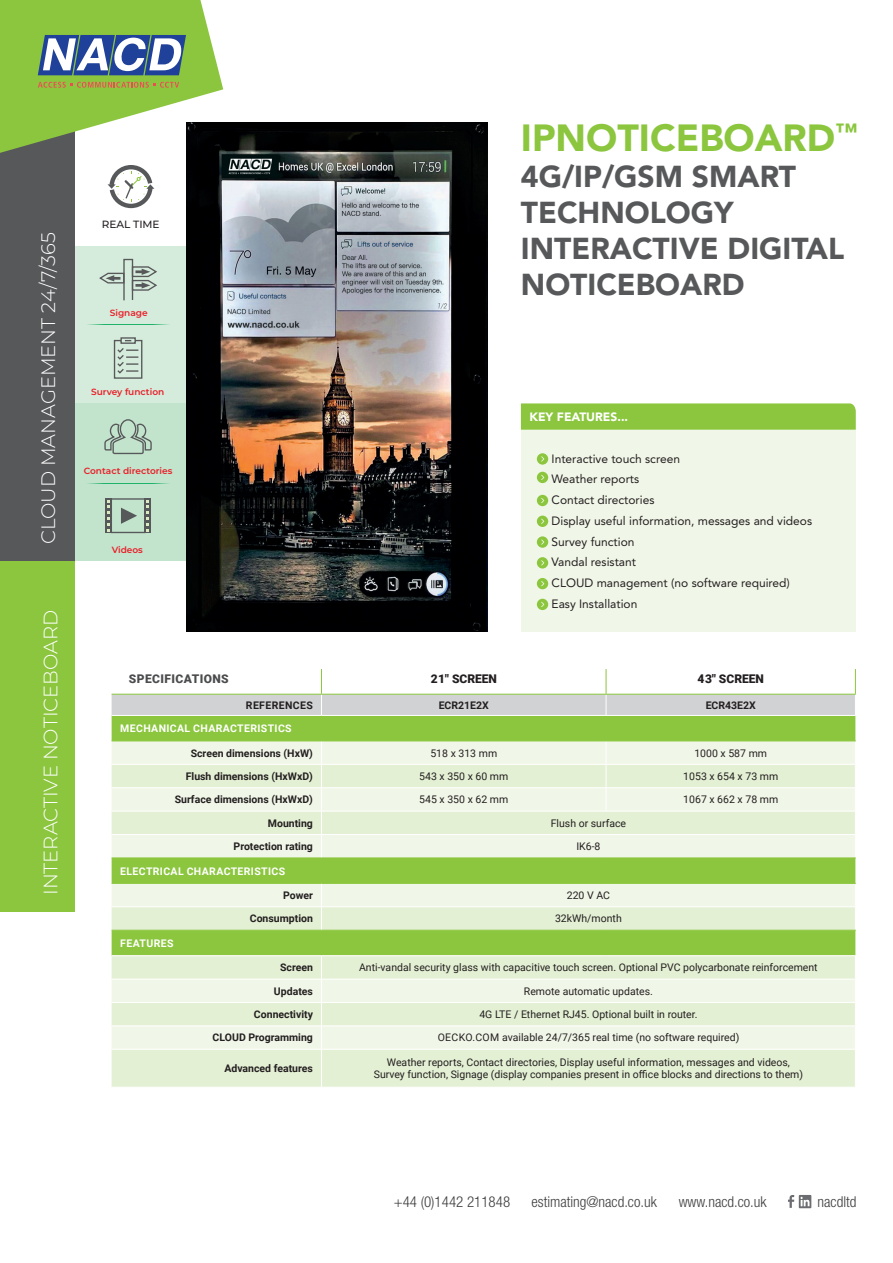
<style>
.page{position:relative;width:893px;height:1263px;background:#fff}
.page>*{position:absolute;margin:0;border:0;box-sizing:border-box;transform-origin:0 0}
.t1{font:900 37.5px "Avenir LT Std";color:#8bc63e}
.t2{font:900 30px/36px "Avenir LT Std";color:#57585a}
.t3{font:300 19.5px "Montserrat";color:#fff}
.t4{font:300 condensed 15px "Helvetica Neue LT Std";color:#3e3e3f}
.t5{font:12px/20.9px "Avenir LT Std";color:#231f20}
.t6{font:900 12px "Roboto";color:#231f20}
.t7{font:900 12px "Avenir LT Std";color:#fff}
.t8{font:900 12px "Roboto";letter-spacing:.035em;color:#4b4c4d}
.t9{font:10.5px/12.6px "Roboto";color:#231f20;text-align:center}
.t10{font:700 10.5px "Roboto";color:#231f20}
.t11{font:700 10.5px "Roboto";letter-spacing:.035em;color:#fff}
.t12{font:700 10.5px "Roboto";letter-spacing:.035em;color:#231f20}
.t13{font:500 10.5px "Montserrat";color:#231f20}
.t14{font:600 9px "Montserrat";color:#e91e28}
</style>
<div class="page">
<div style="left:62px;top:246px;width:191px;height:157px;background:#d5ebdb"></div>
<div style="left:62px;top:403px;width:191px;height:158px;background:#c2e3cc"></div>
<div style="left:123px;top:259px;width:10px;height:42px;border:1px solid #57585a"></div>
<svg style="left:99px;top:272px;width:26px;height:12px"></svg>
<svg style="left:131px;top:266px;width:26px;height:25px"></svg>
<div style="left:111px;top:498px;width:35px;height:35px;border:1px solid #57585a"></div>
<svg style="left:121px;top:508px;width:16px;height:16px"></svg>
<div style="left:105px;top:498px;width:7px;height:35px;background:#57585a"></div>
<div style="left:144px;top:498px;width:7px;height:35px;background:#57585a"></div>
<svg style="left:107px;top:500px;width:3px;height:32px"></svg>
<svg style="left:146px;top:500px;width:3px;height:32px"></svg>
<svg style="left:113px;top:337px;width:30px;height:42px"></svg>
<svg style="left:104px;top:419px;width:48px;height:36px"></svg>
<div style="left:0;top:53px;width:74px;height:508px;background:#57585a"></div>
<div style="left:0;top:561px;width:74px;height:351px;background:#8bc63e"></div>
<hr style="left:127px;top:483px;width:43px;height:1px;background:#1eb26a">
<hr style="left:86px;top:483px;width:42px;height:1px;background:#1eb26a">
<hr style="left:127px;top:324px;width:43px;height:1px;background:#1eb26a">
<hr style="left:86px;top:324px;width:42px;height:1px;background:#1eb26a">
<svg style="left:108px;top:165px;width:46px;height:43px"></svg>
<div style="left:521px;top:430px;width:335px;height:201px;background:#f1f7e8"></div>
<svg style="left:537px;top:453px;width:11px;height:12px"></svg>
<svg style="left:537px;top:472px;width:11px;height:11px"></svg>
<svg style="left:537px;top:495px;width:11px;height:11px"></svg>
<svg style="left:537px;top:516px;width:11px;height:11px"></svg>
<svg style="left:537px;top:536px;width:11px;height:12px"></svg>
<svg style="left:537px;top:557px;width:11px;height:11px"></svg>
<svg style="left:537px;top:578px;width:11px;height:11px"></svg>
<svg style="left:537px;top:599px;width:11px;height:11px"></svg>
<svg style="left:521px;top:403px;width:335px;height:27px;background:#8ec743"></svg>
<img style="left:186px;top:123px;width:302px;height:508px">
<svg style="left:0;top:0;width:223px;height:153px"></svg>
<svg style="left:788px;top:1195px;width:23px;height:13px"></svg>
<div style="left:112px;top:716px;width:743px;height:24px;background:#8bc63e"></div>
<div style="left:112px;top:741px;width:743px;height:23px;background:#f1f7e8"></div>
<svg style="left:112px;top:765px;width:743px;height:322px;background:#daebc3"></svg>
<hr style="left:112px;top:787px;width:209px;height:1px;background:#fff">
<hr style="left:321px;top:787px;width:285px;height:1px;background:#fff">
<hr style="left:606px;top:787px;width:250px;height:1px;background:#fff">
<svg style="left:606px;top:741px;width:1px;height:70px"></svg>
<hr style="left:112px;top:811px;width:209px;height:1px;background:#fff">
<hr style="left:321px;top:811px;width:285px;height:1px;background:#fff">
<hr style="left:606px;top:811px;width:250px;height:1px;background:#fff">
<hr style="left:112px;top:834px;width:209px;height:1px;background:#fff">
<hr style="left:321px;top:834px;width:285px;height:1px;background:#fff">
<svg style="left:321px;top:741px;width:1px;height:116px"></svg>
<hr style="left:606px;top:834px;width:250px;height:1px;background:#fff">
<hr style="left:112px;top:906px;width:209px;height:1px;background:#fff">
<hr style="left:321px;top:906px;width:285px;height:1px;background:#fff">
<svg style="left:321px;top:884px;width:1px;height:46px"></svg>
<hr style="left:606px;top:906px;width:250px;height:1px;background:#fff">
<hr style="left:112px;top:955px;width:209px;height:1px;background:#fff">
<hr style="left:321px;top:955px;width:285px;height:1px;background:#fff">
<hr style="left:606px;top:955px;width:250px;height:1px;background:#fff">
<hr style="left:112px;top:979px;width:209px;height:1px;background:#fff">
<hr style="left:321px;top:979px;width:285px;height:1px;background:#fff">
<hr style="left:606px;top:979px;width:250px;height:1px;background:#fff">
<hr style="left:112px;top:1002px;width:209px;height:1px;background:#fff">
<hr style="left:321px;top:1002px;width:285px;height:1px;background:#fff">
<hr style="left:606px;top:1002px;width:250px;height:1px;background:#fff">
<hr style="left:112px;top:1025px;width:209px;height:1px;background:#fff">
<hr style="left:321px;top:1025px;width:285px;height:1px;background:#fff">
<svg style="left:321px;top:956px;width:1px;height:93px"></svg>
<hr style="left:606px;top:1025px;width:250px;height:1px;background:#fff">
<hr style="left:112px;top:1049px;width:209px;height:1px;background:#fff">
<hr style="left:321px;top:1049px;width:285px;height:1px;background:#fff">
<hr style="left:321px;top:1050px;width:1px;height:37px;background:#fff">
<hr style="left:606px;top:1049px;width:250px;height:1px;background:#fff">
<svg style="left:112px;top:669px;width:744px;height:46px"></svg>
<hr style="left:112px;top:694px;width:209px;height:1px;background:#8bc63e">
<hr style="left:321px;top:694px;width:285px;height:1px;background:#8bc63e">
<hr style="left:606px;top:694px;width:250px;height:1px;background:#8bc63e">
<hr style="left:112px;top:740px;width:209px;height:1px;background:#8bc63e">
<hr style="left:321px;top:740px;width:285px;height:1px;background:#8bc63e">
<hr style="left:606px;top:740px;width:250px;height:1px;background:#8bc63e">
<hr style="left:112px;top:857px;width:209px;height:1px;background:#8bc63e">
<hr style="left:321px;top:857px;width:285px;height:1px;background:#8bc63e">
<hr style="left:606px;top:857px;width:250px;height:1px;background:#8bc63e">
<hr style="left:112px;top:883px;width:209px;height:1px;background:#8bc63e">
<hr style="left:321px;top:883px;width:285px;height:1px;background:#8bc63e">
<hr style="left:606px;top:883px;width:250px;height:1px;background:#8bc63e">
<hr style="left:112px;top:930px;width:209px;height:1px;background:#8bc63e">
<hr style="left:321px;top:930px;width:285px;height:1px;background:#8bc63e">
<hr style="left:606px;top:930px;width:250px;height:1px;background:#8bc63e">
<h3 class="t3" style="left:35px;top:544px;width:314px;rotate:-90deg">CLOUD MANAGEMENT 24/7/365</h3>
<h3 class="t3" style="left:37px;top:895px;width:287px;rotate:-90deg">INTERACTIVE NOTICEBOARD</h3>
<p class="t13" style="left:102px;top:217px;width:59px">REAL TIME</p>
<p class="t14" style="left:110px;top:306px;width:40px">Signage</p>
<p class="t14" style="left:91px;top:386px;width:75px">Survey function</p>
<p class="t14" style="left:84px;top:464px;width:90px">Contact directories</p>
<p class="t14" style="left:112px;top:543px;width:33px">Videos</p>
<h1 class="t1" style="left:521px;top:115px;width:338px">IPNOTICEBOARD<sup>™</sup></h1>
<h2 class="t2" style="left:521px;top:159px;width:325px">4G/IP/GSM SMART<br>TECHNOLOGY<br>INTERACTIVE DIGITAL<br>NOTICEBOARD</h2>
<p class="t7" style="left:529px;top:410px;width:100px">KEY FEATURES...</p>
<p class="t5" style="left:552px;top:448px;width:262px">Interactive touch screen<br>Weather reports<br>Contact directories<br>Display useful information, messages and videos<br>Survey function<br>Vandal resistant<br>CLOUD management (no software required)<br>Easy Installation</p>
<p class="t8" style="left:129px;top:670px;width:101px">SPECIFICATIONS</p>
<p class="t6" style="left:431px;top:670px;width:68px">21" SCREEN</p>
<p class="t6" style="left:698px;top:670px;width:68px">43" SCREEN</p>
<p class="t12" style="left:246px;top:698px;width:68px">REFERENCES</p>
<p class="t10" style="left:439px;top:698px;width:52px">ECR21E2X</p>
<p class="t10" style="left:706px;top:698px;width:52px">ECR43E2X</p>
<p class="t11" style="left:120px;top:721px;width:173px">MECHANICAL CHARACTERISTICS</p>
<p class="t10" style="left:191px;top:745px;width:124px">Screen dimensions (HxW)</p>
<p class="t9" style="left:430px;top:746px;width:68px">518 x 313 mm</p>
<p class="t9" style="left:694px;top:746px;width:74px">1000 x 587 mm</p>
<p class="t10" style="left:186px;top:769px;width:129px">Flush dimensions (HxWxD)</p>
<p class="t9" style="left:419px;top:769px;width:91px">543 x 350 x 60 mm</p>
<p class="t9" style="left:683px;top:769px;width:96px">1053 x 654 x 73 mm</p>
<p class="t10" style="left:175px;top:792px;width:140px">Surface dimensions (HxWxD)</p>
<p class="t9" style="left:419px;top:793px;width:91px">545 x 350 x 62 mm</p>
<p class="t9" style="left:683px;top:793px;width:96px">1067 x 662 x 78 mm</p>
<p class="t10" style="left:268px;top:816px;width:47px">Mounting</p>
<p class="t9" style="left:551px;top:816px;width:77px">Flush or surface</p>
<p class="t10" style="left:234px;top:839px;width:81px">Protection rating</p>
<p class="t9" style="left:576px;top:840px;width:26px">IK6-8</p>
<p class="t11" style="left:120px;top:863px;width:166px">ELECTRICAL CHARACTERISTICS</p>
<p class="t10" style="left:283px;top:888px;width:31px">Power</p>
<p class="t9" style="left:567px;top:888px;width:45px">220 V AC</p>
<p class="t10" style="left:250px;top:911px;width:65px">Consumption</p>
<p class="t9" style="left:555px;top:912px;width:68px">32kWh/month</p>
<p class="t11" style="left:120px;top:936px;width:55px">FEATURES</p>
<p class="t10" style="left:280px;top:960px;width:34px">Screen</p>
<p class="t9" style="left:359px;top:961px;width:460px">Anti-vandal security glass with capacitive touch screen. Optional PVC polycarbonate reinforcement</p>
<p class="t10" style="left:274px;top:983px;width:40px">Updates</p>
<p class="t9" style="left:524px;top:984px;width:131px">Remote automatic updates.</p>
<p class="t10" style="left:254px;top:1007px;width:60px">Connectivity</p>
<p class="t9" style="left:479px;top:1008px;width:220px">4G LTE / Ethernet RJ45. Optional built in router.</p>
<p class="t10" style="left:213px;top:1030px;width:102px">CLOUD Programming</p>
<p class="t9" style="left:438px;top:1031px;width:303px">OECKO.COM available 24/7/365 real time (no software required)</p>
<p class="t10" style="left:224px;top:1061px;width:90px">Advanced features</p>
<p class="t9" style="left:374px;top:1055px;width:431px">Weather reports, Contact directories, Display useful information, messages and videos,<br>Survey function, Signage (display companies present in office blocks and directions to them)</p>
<h3 class="t4" style="left:394px;top:1192px;width:118px">+44 (0)1442 211848</h3>
<h3 class="t4" style="left:531px;top:1192px;width:127px">estimating@nacd.co.uk</h3>
<h3 class="t4" style="left:679px;top:1192px;width:89px">www.nacd.co.uk</h3>
<h3 class="t4" style="left:817px;top:1192px;width:40px">nacdltd</h3>
</div>
